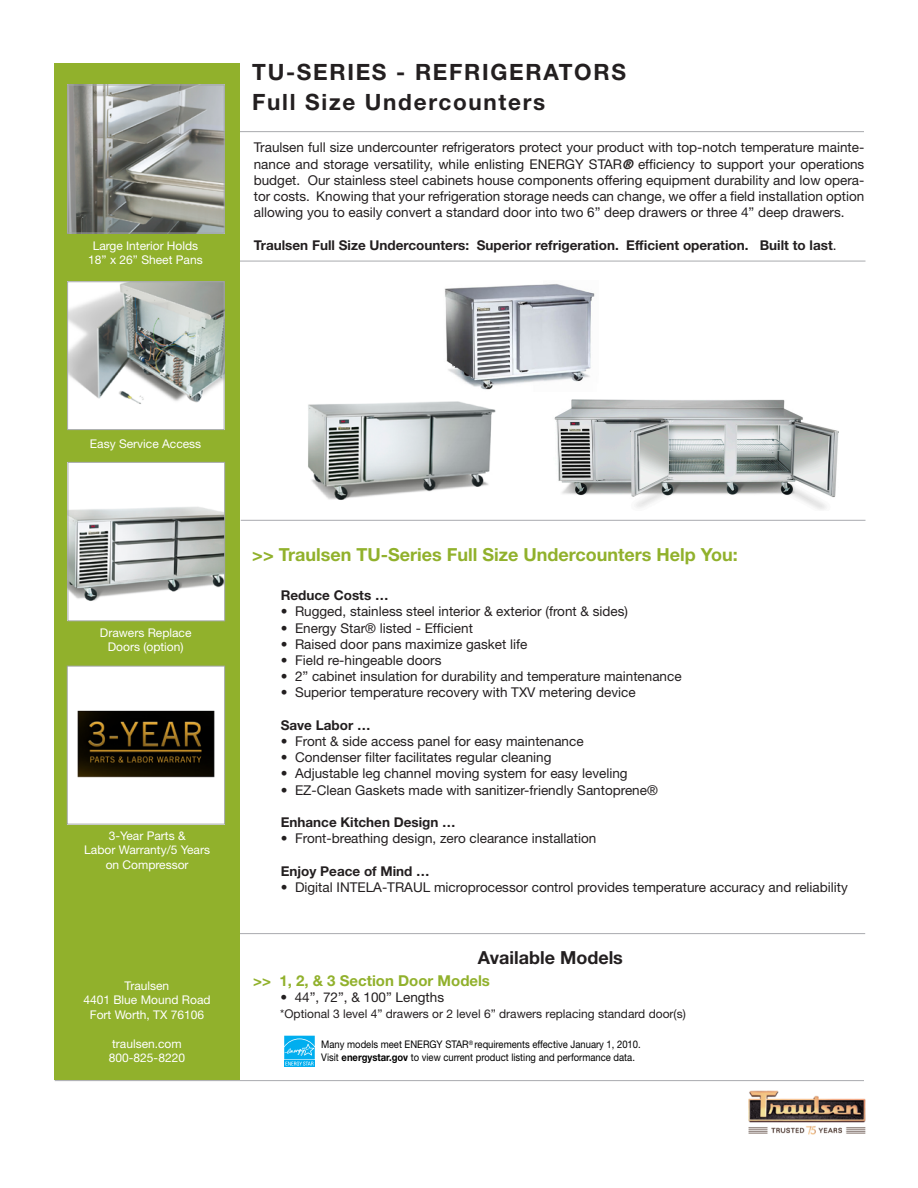
<style>
.page{position:relative;width:918px;height:1188px;background:#fff}
.page>*{position:absolute;margin:0;border:0;box-sizing:border-box;transform-origin:0 0}
.t1{font:700 22.5px/30.6px "Helvetica Neue LT Std";letter-spacing:.075em;color:#231f20}
.t2{font:700 18px "Helvetica Neue LT Std";color:#91b12c}
.t3{font:700 18px "Helvetica Neue LT Std";color:#231f20}
.t4{font:700 15px "Helvetica Neue LT Std";color:#91b12c}
.t5{font:13.5px/16.2px "Helvetica Neue LT Std";color:#231f20;text-align:justify}
.t6{font:700 13.5px "Helvetica Neue LT Std";color:#231f20}
.t7{font:12px/14.4px "Helvetica Neue LT Std";color:#fff;text-align:center}
.t8{font:12px "Helvetica Neue LT Std";color:#231f20}
.t9{font:10.5px/12.6px "Helvetica Neue LT Std";color:#000;scale:.9 1}
.s1{font-weight:800;font-style:italic;font-stretch:condensed}
.s2{font-weight:400}
.s3{font-weight:700}
</style>
<div class="page">
<hr style="left:231px;top:261px;width:635px;height:1px;background:#b2b3b7">
<hr style="left:203px;top:933px;width:662px;height:1px;background:#b2b3b7">
<hr style="left:55px;top:1080px;width:809px;height:1px;background:#b2b3b7">
<div style="left:54px;top:63px;width:186px;height:1017px;background:#91b12c"></div>
<img style="left:748px;top:1090px;width:118px;height:45px">
<hr style="left:241px;top:520px;width:625px;height:1px;background:#b2b3b7">
<hr style="left:240px;top:131px;width:624px;height:1px;background:#b2b3b7">
<img style="left:69px;top:87px;width:153px;height:144px">
<div style="left:67px;top:85px;width:157px;height:148px;border:1px solid #a3a7a6"></div>
<img style="left:70px;top:464px;width:153px;height:155px">
<div style="left:68px;top:462px;width:157px;height:159px;border:1px solid #a3a7a6"></div>
<img style="left:69px;top:668px;width:154px;height:154px">
<div style="left:67px;top:666px;width:158px;height:158px;border:1px solid #a3a7a6"></div>
<img style="left:69px;top:284px;width:153px;height:144px">
<div style="left:67px;top:282px;width:157px;height:148px;border:1px solid #a3a7a6"></div>
<img style="left:554px;top:399px;width:285px;height:111px">
<img style="left:444px;top:284px;width:151px;height:106px">
<img style="left:308px;top:401px;width:188px;height:99px">
<svg style="left:284px;top:1035px;width:31px;height:32px"></svg>
<p class="t7" style="left:88px;top:238px;width:116px">Large Interior Holds<br>18” x 26” Sheet Pans</p>
<h1 class="t1" style="left:252px;top:56px;width:375px">TU-SERIES - REFRIGERATORS<br>Full Size Undercounters</h1>
<p class="t5" style="left:254px;top:139px;width:612px">Traulsen full size undercounter refrigerators protect your product with top-notch temperature mainte&shy;nance and storage versatility, while enlisting ENERGY STAR<span class="s1">®</span> efficiency to support your operations budget. Our stainless steel cabinets house components offering equipment durability and low opera&shy;tor costs. Knowing that your refrigeration storage needs can change, we offer a field installation option allowing you to easily convert a standard door into two 6” deep drawers or three 4” deep drawers.</p>
<p class="t6" style="left:254px;top:236px;width:584px">Traulsen Full Size Undercounters: Superior refrigeration. Efficient operation. Built to last<span class="s2">.</span></p>
<p class="t7" style="left:90px;top:436px;width:113px">Easy Service Access</p>
<p class="t7" style="left:100px;top:625px;width:93px">Drawers Replace<br>Doors (option)</p>
<p class="t7" style="left:84px;top:828px;width:127px">3-Year Parts &amp;<br>Labor Warranty/5 Years on Compressor</p>
<p class="t7" style="left:83px;top:978px;width:129px">Traulsen<br>4401 Blue Mound Road<br>Fort Worth, TX 76106</p>
<p class="t7" style="left:109px;top:1036px;width:78px;text-align:left">traulsen.com<br>800-825-8220</p>
<h2 class="t2" style="left:252px;top:543px;width:487px">&gt;&gt; Traulsen TU-Series Full Size Undercounters Help You:</h2>
<p class="t6" style="left:281px;top:587px;width:109px">Reduce Costs …</p>
<p class="t5" style="left:281px;top:603px;width:349px">• Rugged, stainless steel interior &amp; exterior (front &amp; sides)</p>
<p class="t5" style="left:281px;top:619px;width:194px">• Energy Star® listed - Efficient</p>
<p class="t5" style="left:281px;top:636px;width:248px">• Raised door pans maximize gasket life</p>
<p class="t5" style="left:281px;top:652px;width:162px">• Field re-hingeable doors</p>
<p class="t5" style="left:281px;top:668px;width:402px">• 2” cabinet insulation for durability and temperature maintenance</p>
<p class="t5" style="left:281px;top:684px;width:356px">• Superior temperature recovery with TXV metering device</p>
<p class="t6" style="left:281px;top:717px;width:91px">Save Labor …</p>
<p class="t5" style="left:281px;top:733px;width:304px">• Front &amp; side access panel for easy maintenance</p>
<p class="t5" style="left:281px;top:749px;width:272px">• Condenser filter facilitates regular cleaning</p>
<p class="t5" style="left:281px;top:765px;width:348px">• Adjustable leg channel moving system for easy leveling</p>
<p class="t5" style="left:281px;top:781px;width:379px">• EZ-Clean Gaskets made with sanitizer-friendly Santoprene®</p>
<p class="t6" style="left:281px;top:814px;width:177px">Enhance Kitchen Design …</p>
<p class="t5" style="left:281px;top:830px;width:317px">• Front-breathing design, zero clearance installation</p>
<p class="t6" style="left:281px;top:862px;width:150px">Enjoy Peace of Mind …</p>
<p class="t5" style="left:281px;top:879px;width:569px">• Digital INTELA-TRAUL microprocessor control provides temperature accuracy and reliability</p>
<h2 class="t3" style="left:478px;top:946px;width:147px">Available Models</h2>
<p class="t4" style="left:253px;top:971px;width:238px">&gt;&gt; 1, 2, &amp; 3 Section Door Models</p>
<p class="t5" style="left:281px;top:989px;width:165px">• 44”, 72”, &amp; 100” Lengths</p>
<p class="t8" style="left:280px;top:1007px;width:407px">*Optional 3 level 4” drawers or 2 level 6” drawers replacing standard door(s)</p>
<p class="t9" style="left:321px;top:1038px;width:356px">Many models meet ENERGY STAR<sup>®</sup> requirements effective January 1, 2010.<br>Visit <span class="s3">energystar.gov</span> to view current product listing and performance data.</p>
</div>
